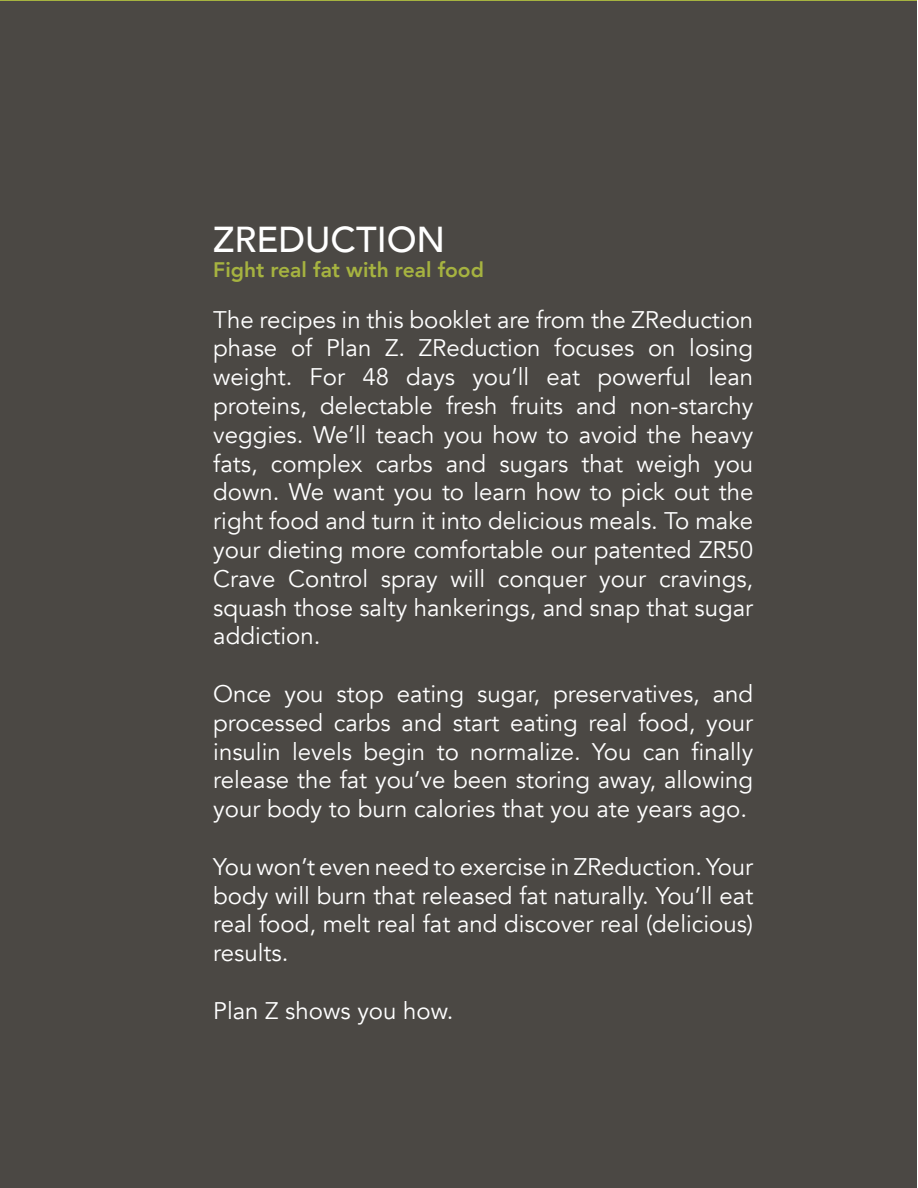
<style>
.page{position:relative;width:918px;height:1188px;background:#fff}
.page>*{position:absolute;margin:0;border:0;box-sizing:border-box;transform-origin:0 0}
.t1{font:500 36px "Avenir";color:#fff}
.t2{font:24px/28.8px "Avenir";color:#fff;text-align:justify}
.t3{font:800 21px "Avenir";color:#a6b340}
</style>
<div class="page">
<div style="left:1px;top:1px;width:916px;height:1186px;background:#4b4844"></div>
<h1 class="t1" style="left:213px;top:208px;width:233px">ZREDUCTION</h1>
<p class="t3" style="left:213px;top:254px;width:272px">Fight real fat with real food</p>
<p class="t2" style="left:213px;top:305px;width:542px">The recipes in this booklet are from the ZReduction phase of Plan Z. ZReduction focuses on losing weight. For 48 days you’ll eat powerful lean proteins, delectable fresh fruits and non-starchy veggies. We’ll teach you how to avoid the heavy fats, complex carbs and sugars that weigh you down. We want you to learn how to pick out the right food and turn it into delicious meals. To make your dieting more comfortable our patented ZR50<br>Crave Control spray will conquer your cravings, squash those salty hankerings, and snap that sugar addiction.</p>
<p class="t2" style="left:213px;top:680px;width:542px">Once you stop eating sugar, preservatives, and processed carbs and start eating real food, your insulin levels begin to normalize. You can finally release the fat you’ve been storing away, allowing your body to burn calories that you ate years ago.</p>
<p class="t2" style="left:213px;top:853px;width:542px">You won’t even need to exercise in ZReduction. Your body will burn that released fat naturally. You’ll eat real food, melt real fat and discover real (delicious) results.</p>
<p class="t2" style="left:213px;top:997px;width:242px">Plan Z shows you how.</p>
</div>
